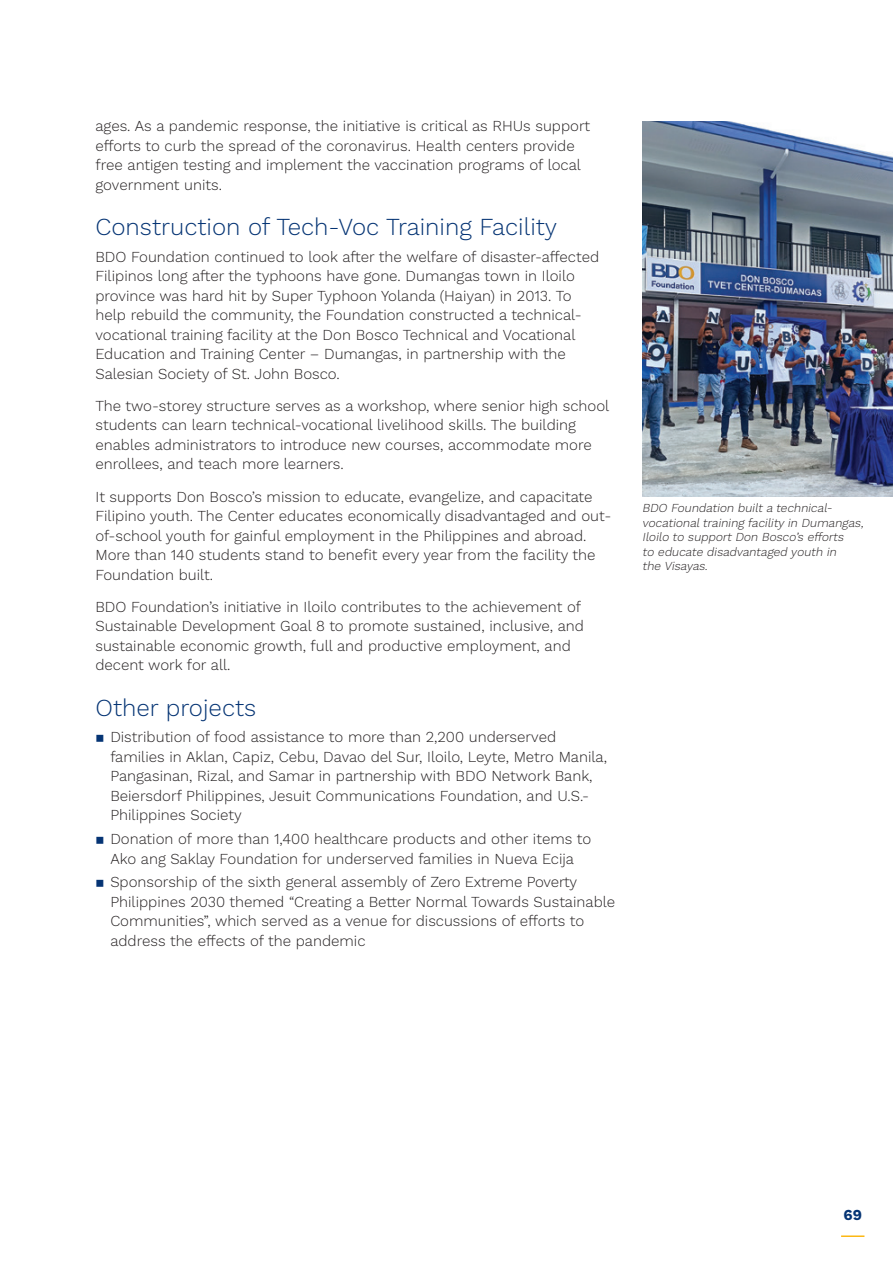
<style>
.page{position:relative;width:893px;height:1263px;background:#fff}
.page>*{position:absolute;margin:0;border:0;box-sizing:border-box;transform-origin:0 0}
.t1{font:300 24px "Work Sans";color:#053474}
.t2{font:300 15px/19.5px "Work Sans";color:#231f20}
.t3{font:700 15px "Work Sans";color:#053474}
.t4{font:italic 300 12px/14.4px "Work Sans";color:#231f20}
.s1{color:#053474}
</style>
<div class="page">
<img style="left:642px;top:122px;width:251px;height:374px">
<hr style="left:841px;top:1235px;width:23px;height:2px;background:#fcb814">
<p class="t2" style="left:95px;top:117px;width:496px">ages. As a pandemic response, the initiative is critical as RHUs support efforts to curb the spread of the coronavirus. Health centers provide free antigen testing and implement the vaccination programs of local government units.</p>
<h1 class="t1" style="left:95px;top:213px;width:463px">Construction of Tech-Voc Training Facility</h1>
<p class="t2" style="left:95px;top:247px;width:505px">BDO Foundation continued to look after the welfare of disaster-affected Filipinos long after the typhoons have gone. Dumangas town in Iloilo province was hard hit by Super Typhoon Yolanda (Haiyan) in 2013. To help rebuild the community, the Foundation constructed a technical&shy;vocational training facility at the Don Bosco Technical and Vocational Education and Training Center – Dumangas, in partnership with the Salesian Society of St. John Bosco.</p>
<p class="t2" style="left:95px;top:397px;width:515px">The two-storey structure serves as a workshop, where senior high school students can learn technical-vocational livelihood skills. The building enables administrators to introduce new courses, accommodate more enrollees, and teach more learners.</p>
<p class="t2" style="left:95px;top:487px;width:518px">It supports Don Bosco’s mission to educate, evangelize, and capacitate Filipino youth. The Center educates economically disadvantaged and out&shy;of-school youth for gainful employment in the Philippines and abroad.<br>More than 140 students stand to benefit every year from the facility the Foundation built.</p>
<p class="t2" style="left:95px;top:598px;width:490px">BDO Foundation’s initiative in Iloilo contributes to the achievement of Sustainable Development Goal 8 to promote sustained, inclusive, and sustainable economic growth, full and productive employment, and decent work for all.</p>
<h1 class="t1" style="left:95px;top:694px;width:162px">Other projects</h1>
<p class="t2" style="left:110px;top:728px;width:498px;text-indent:-15px"><span class="s1">▪</span> Distribution of food assistance to more than 2,200 underserved families in Aklan, Capiz, Cebu, Davao del Sur, Iloilo, Leyte, Metro Manila, Pangasinan, Rizal, and Samar in partnership with BDO Network Bank, Beiersdorf Philippines, Jesuit Communications Foundation, and U.S.- Philippines Society</p>
<p class="t2" style="left:95px;top:830px;width:497px;text-align:center"><span class="s1">▪</span> Donation of more than 1,400 healthcare products and other items to<br>Ako ang Saklay Foundation for underserved families in Nueva Ecija</p>
<p class="t2" style="left:110px;top:873px;width:506px;text-indent:-15px"><span class="s1">▪</span> Sponsorship of the sixth general assembly of Zero Extreme Poverty Philippines 2030 themed “Creating a Better Normal Towards Sustainable Communities”, which served as a venue for discussions of efforts to address the effects of the pandemic</p>
<p class="t4" style="left:642px;top:502px;width:225px">BDO Foundation built a technical&shy;vocationaltraining facility in Dumangas,<br>Iloilo to support Don Bosco’s efforts<br>to educate disadvantaged youth in<br>the Visayas.</p>
<p class="t3" style="left:843px;top:1207px;width:20px">69</p>
</div>
